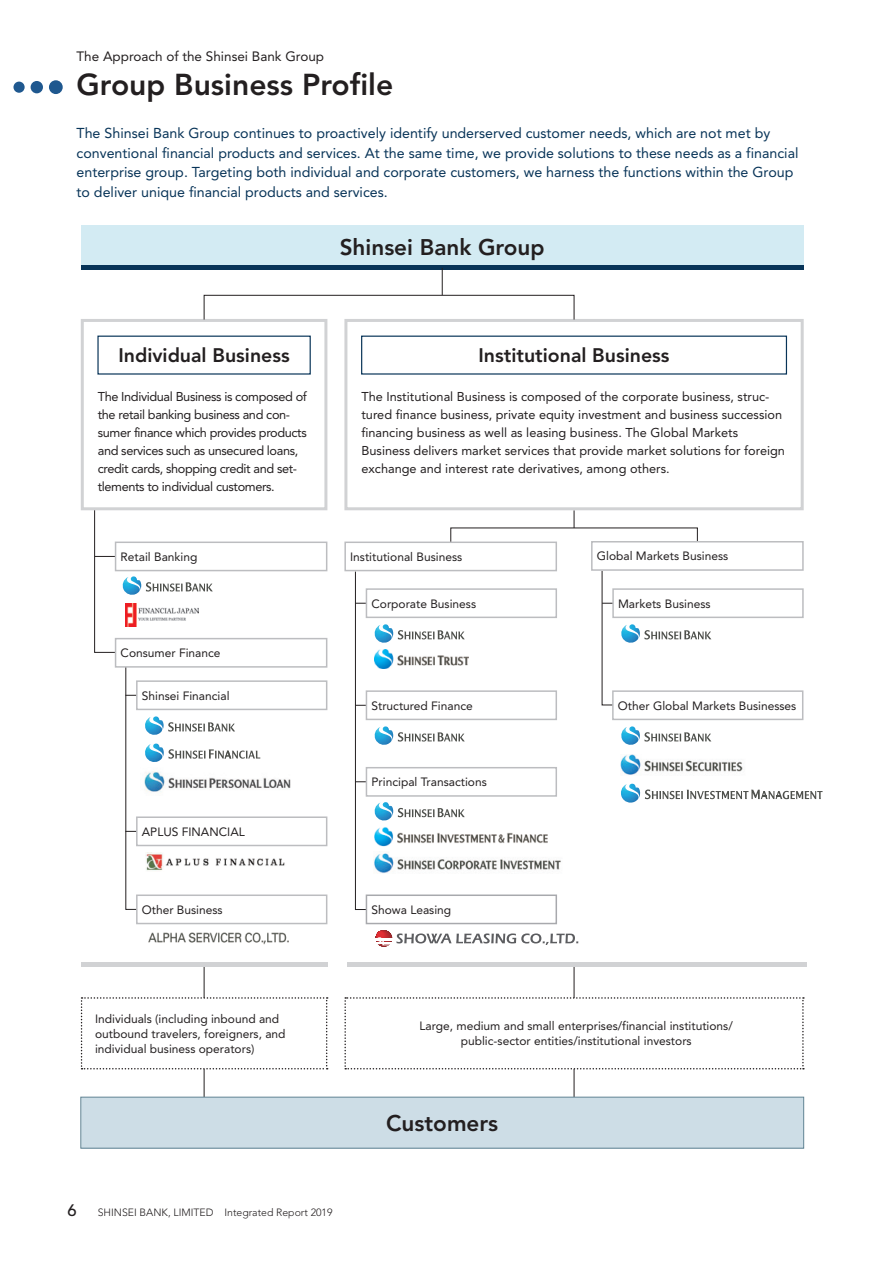
<style>
.page{position:relative;width:893px;height:1263px;background:#fff}
.page>*{position:absolute;margin:0;border:0;box-sizing:border-box;transform-origin:0 0}
.t1{font:800 30px "Avenir";color:#231f20}
.t2{font:800 22.5px "Avenir";color:#231f20}
.t3{font:800 19.5px "Avenir";color:#231f20}
.t4{font:500 16.5px "Avenir";color:#231f20}
.t5{font:14.25px/19.5px "Avenir";color:#083458}
.t6{font:13.5px "Avenir";color:#231f20}
.t7{font:12.75px/18px "Avenir";color:#231f20}
.t8{font:12.75px/18px "Avenir";letter-spacing:-.03em;color:#231f20}
.t9{font:12px/15px "Avenir";color:#231f20;text-align:center}
.t10{font:300 10.5px "Avenir";color:#231f20}
</style>
<div class="page">
<div style="left:49px;top:80px;width:14px;height:14px;background:#1f588f;border-radius:50%"></div>
<div style="left:31px;top:81px;width:12px;height:12px;background:#1f588f;border-radius:50%"></div>
<div style="left:13px;top:82px;width:12px;height:11px;background:#1f588f;border-radius:50%"></div>
<div style="left:81px;top:225px;width:723px;height:43px;background:#d3ebf3"></div>
<hr style="left:204px;top:965px;width:1px;height:38px;background:#231f20">
<hr style="left:204px;top:1053px;width:1px;height:44px;background:#231f20">
<hr style="left:574px;top:965px;width:1px;height:38px;background:#231f20">
<hr style="left:574px;top:1053px;width:1px;height:44px;background:#231f20">
<svg style="left:574px;top:510px;width:1px;height:18px"></svg>
<hr style="left:81px;top:266px;width:723px;height:4px;background:#083458">
<div style="left:81px;top:962px;width:246px;height:5px;background:#d1d2d4"></div>
<div style="left:347px;top:962px;width:459px;height:5px;background:#d1d2d4"></div>
<div style="left:81px;top:319px;width:246px;height:191px;border:3px solid #d1d2d4"></div>
<div style="left:344px;top:319px;width:460px;height:191px;border:3px solid #d1d2d4"></div>
<div style="left:97px;top:336px;width:214px;height:39px;border:1px solid #083458"></div>
<div style="left:361px;top:336px;width:426px;height:39px;border:1px solid #083458"></div>
<div style="left:81px;top:1097px;width:723px;height:51px;background:#cddde6"></div>
<div style="left:80px;top:1097px;width:724px;height:51px;border:1px solid #638594"></div>
<img style="left:374px;top:853px;width:187px;height:21px">
<img style="left:374px;top:650px;width:94px;height:19px">
<img style="left:621px;top:755px;width:122px;height:20px">
<svg style="left:344px;top:997px;width:460px;height:72px"></svg>
<svg style="left:81px;top:997px;width:247px;height:72px"></svg>
<div style="left:204px;top:295px;width:370px;height:25px;border:1px solid #231f20"></div>
<svg style="left:442px;top:268px;width:1px;height:27px"></svg>
<svg style="left:94px;top:509px;width:23px;height:144px"></svg>
<svg style="left:601px;top:571px;width:11px;height:135px"></svg>
<svg style="left:125px;top:668px;width:16px;height:242px"></svg>
<div style="left:115px;top:638px;width:212px;height:30px;border:2px solid #bcbdc0"></div>
<div style="left:137px;top:681px;width:190px;height:28px;background:#fff"></div>
<div style="left:136px;top:680px;width:191px;height:30px;border:2px solid #bcbdc0"></div>
<div style="left:137px;top:817px;width:190px;height:28px;background:#fff"></div>
<div style="left:136px;top:816px;width:191px;height:30px;border:2px solid #bcbdc0"></div>
<div style="left:137px;top:895px;width:190px;height:28px;background:#fff"></div>
<div style="left:136px;top:894px;width:191px;height:30px;border:2px solid #bcbdc0"></div>
<svg style="left:355px;top:571px;width:16px;height:339px"></svg>
<div style="left:366px;top:589px;width:190px;height:28px;background:#fff"></div>
<div style="left:366px;top:588px;width:191px;height:30px;border:2px solid #bcbdc0"></div>
<div style="left:366px;top:691px;width:190px;height:28px;background:#fff"></div>
<div style="left:366px;top:690px;width:191px;height:30px;border:2px solid #bcbdc0"></div>
<div style="left:366px;top:768px;width:190px;height:28px;background:#fff"></div>
<div style="left:366px;top:767px;width:191px;height:30px;border:2px solid #bcbdc0"></div>
<div style="left:366px;top:895px;width:190px;height:28px;background:#fff"></div>
<div style="left:366px;top:894px;width:191px;height:30px;border:2px solid #a8a9ad"></div>
<div style="left:612px;top:588px;width:192px;height:30px;border:2px solid #bcbdc0"></div>
<div style="left:612px;top:690px;width:191px;height:30px;border:2px solid #bcbdc0"></div>
<div style="left:591px;top:541px;width:213px;height:30px;border:2px solid #bcbdc0"></div>
<div style="left:344px;top:541px;width:213px;height:30px;border:2px solid #bcbdc0"></div>
<div style="left:115px;top:541px;width:212px;height:30px;border:2px solid #bcbdc0"></div>
<img style="left:125px;top:604px;width:74px;height:22px">
<img style="left:148px;top:932px;width:141px;height:12px">
<svg style="left:168px;top:749px;width:92px;height:10px"></svg>
<img style="left:145px;top:744px;width:18px;height:18px">
<img style="left:152px;top:743px;width:12px;height:14px">
<img style="left:144px;top:771px;width:147px;height:21px">
<img style="left:145px;top:853px;width:140px;height:18px">
<div style="left:376px;top:930px;width:16px;height:16px;background:#97272b;border-radius:50%"></div>
<div style="left:376px;top:930px;width:15px;height:15px;background:#a1282d;border-radius:50%"></div>
<div style="left:376px;top:930px;width:14px;height:14px;background:#ab292e;border-radius:50%"></div>
<div style="left:376px;top:931px;width:13px;height:12px;background:#b2282e;border-radius:50%"></div>
<div style="left:377px;top:931px;width:10px;height:10px;background:#c3292e;border-radius:50%"></div>
<div style="left:377px;top:931px;width:9px;height:9px;background:#cc2930;border-radius:50%"></div>
<div style="left:377px;top:931px;width:8px;height:8px;background:#d52b32;border-radius:50%"></div>
<div style="left:377px;top:931px;width:7px;height:7px;background:#dd2b32;border-radius:50%"></div>
<svg style="left:375px;top:933px;width:203px;height:12px"></svg>
<img style="left:621px;top:784px;width:18px;height:19px">
<img style="left:628px;top:784px;width:13px;height:14px">
<svg style="left:645px;top:789px;width:177px;height:11px"></svg>
<img style="left:369px;top:824px;width:179px;height:25px">
<svg style="left:146px;top:582px;width:67px;height:9px"></svg>
<img style="left:122px;top:577px;width:18px;height:18px">
<img style="left:130px;top:576px;width:12px;height:14px">
<svg style="left:398px;top:630px;width:67px;height:9px"></svg>
<img style="left:374px;top:625px;width:18px;height:18px">
<img style="left:382px;top:624px;width:12px;height:14px">
<svg style="left:644px;top:630px;width:67px;height:9px"></svg>
<img style="left:621px;top:625px;width:18px;height:18px">
<img style="left:628px;top:624px;width:12px;height:14px">
<svg style="left:398px;top:732px;width:67px;height:9px"></svg>
<img style="left:374px;top:727px;width:18px;height:18px">
<img style="left:382px;top:726px;width:12px;height:14px">
<svg style="left:644px;top:732px;width:67px;height:9px"></svg>
<img style="left:621px;top:727px;width:18px;height:18px">
<img style="left:628px;top:726px;width:12px;height:14px">
<svg style="left:398px;top:808px;width:67px;height:9px"></svg>
<img style="left:374px;top:802px;width:18px;height:19px">
<img style="left:382px;top:802px;width:12px;height:14px">
<svg style="left:168px;top:722px;width:67px;height:9px"></svg>
<img style="left:145px;top:717px;width:17px;height:18px">
<img style="left:152px;top:716px;width:12px;height:14px">
<p class="t6" style="left:77px;top:49px;width:249px">The Approach of the Shinsei Bank Group</p>
<h1 class="t1" style="left:77px;top:67px;width:318px">Group Business Profile</h1>
<p class="t5" style="left:77px;top:124px;width:723px">The Shinsei Bank Group continues to proactively identify underserved customer needs, which are not met by conventional financial products and services. At the same time, we provide solutions to these needs as a financial enterprise group. Targeting both individual and corporate customers, we harness the functions within the Group to deliver unique financial products and services.</p>
<h2 class="t2" style="left:340px;top:234px;width:206px">Shinsei Bank Group</h2>
<h3 class="t3" style="left:118px;top:344px;width:173px">Individual Business</h3>
<h3 class="t3" style="left:479px;top:344px;width:193px">Institutional Business</h3>
<p class="t8" style="left:98px;top:387px;width:211px">The Individual Business is composed of the retail banking business and con&shy;sumer finance which provides products and services such as unsecured loans, credit cards, shopping credit and set&shy;tlements to individual customers.</p>
<p class="t7" style="left:361px;top:387px;width:425px">The Institutional Business is composed of the corporate business, struc&shy;tured finance business, private equity investment and business succession financing business as well as leasing business. The Global Markets Business delivers market services that provide market solutions for foreign exchange and interest rate derivatives, among others.</p>
<p class="t9" style="left:121px;top:549px;width:78px">Retail Banking</p>
<p class="t9" style="left:350px;top:549px;width:114px">Institutional Business</p>
<p class="t9" style="left:597px;top:549px;width:133px">Global Markets Business</p>
<p class="t9" style="left:121px;top:646px;width:102px">Consumer Finance</p>
<p class="t9" style="left:142px;top:688px;width:89px">Shinsei Financial</p>
<p class="t9" style="left:142px;top:824px;width:104px">APLUS FINANCIAL</p>
<p class="t9" style="left:142px;top:902px;width:82px">Other Business</p>
<p class="t9" style="left:95px;top:1011px;width:192px;text-align:left">Individuals (including inbound and outbound travelers, foreigners, and individual business operators)</p>
<h3 class="t4" style="left:67px;top:1201px;width:11px">6</h3>
<p class="t10" style="left:98px;top:1206px;width:236px">SHINSEI BANK, LIMITED Integrated Report 2019</p>
<p class="t9" style="left:371px;top:596px;width:106px">Corporate Business</p>
<p class="t9" style="left:371px;top:698px;width:103px">Structured Finance</p>
<p class="t9" style="left:371px;top:775px;width:117px">Principal Transactions</p>
<p class="t9" style="left:371px;top:902px;width:81px">Showa Leasing</p>
<p class="t9" style="left:618px;top:596px;width:94px">Markets Business</p>
<p class="t9" style="left:618px;top:698px;width:180px">Other Global Markets Businesses</p>
<p class="t9" style="left:420px;top:1019px;width:315px">Large, medium and small enterprises/financial institutions/ public-sector entities/institutional investors</p>
<h2 class="t2" style="left:386px;top:1110px;width:114px">Customers</h2>
</div>
